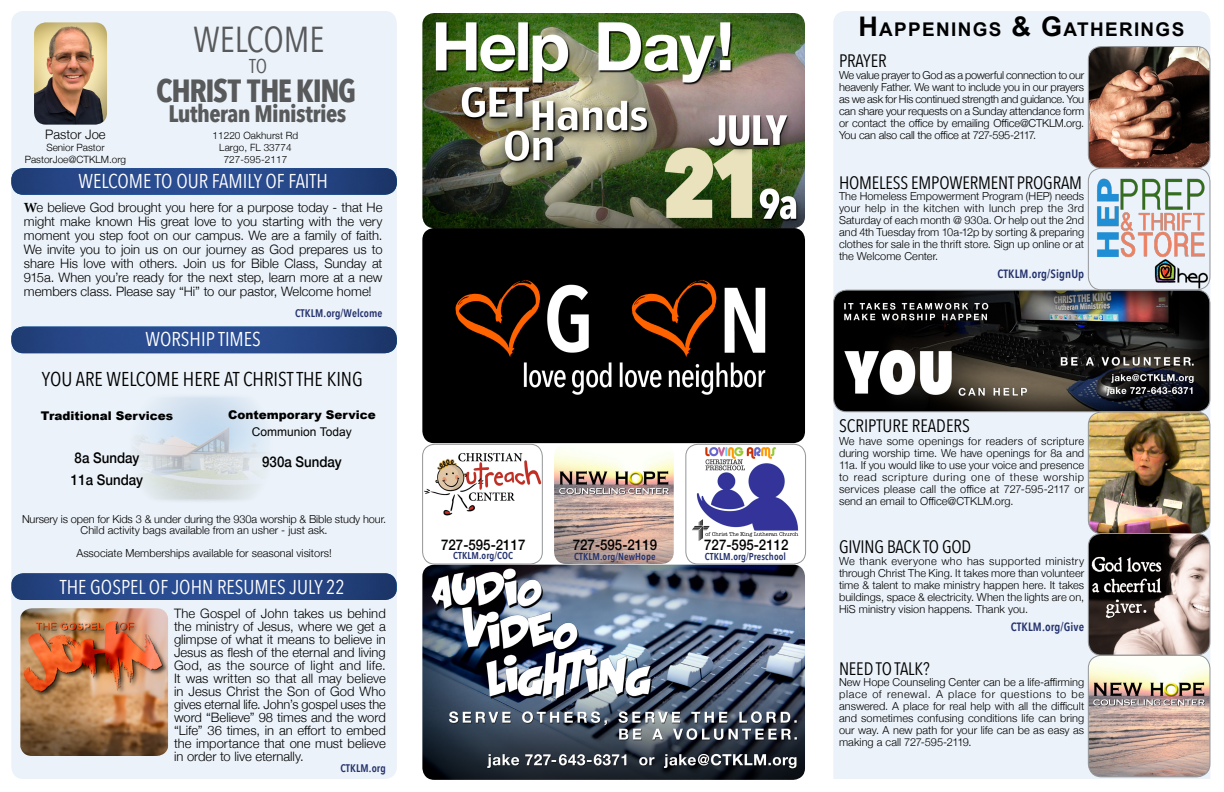
<style>
.page{position:relative;width:1224px;height:792px;background:#fff}
.page>*{position:absolute;margin:0;border:0;box-sizing:border-box;transform-origin:0 0}
.t1{font:36px "Avenir Next Condensed";color:#58595b}
.t2{font:700 32px "Avenir Next Condensed";letter-spacing:-.045em;color:#58595b}
.t3{font:700 23.8px "Avenir Next Condensed";letter-spacing:-.025em;color:#58595b}
.t4{font:20px "Avenir Next Condensed";color:#fff}
.t5{font:20px "Avenir Next Condensed";color:#000}
.t6{font:20px "Avenir Next Condensed";color:#58595b}
.t7{font:700 18.9px "Arial";letter-spacing:.07em;color:#000}
.t8{font:18px "Avenir Next Condensed";letter-spacing:-.01em;color:#000}
.t9{font:500 14.7px/21.8px "Helvetica Neue";color:#000;scale:.9 1}
.t10{font:300 13px/13px "Helvetica Neue";color:#000;text-align:justify}
.t11{font:900 12px "Arial";color:#000}
.t12{font:600 12px "Avenir Next Condensed";letter-spacing:.01em;color:#24326d}
.t13{font:12px "Arial";color:#000}
.t14{font:300 11px/12px "Helvetica Neue";color:#000;text-align:justify}
.t15{font:300 11px "Helvetica Neue";letter-spacing:-.02em;color:#000}
.t16{font:600 11px "Avenir Next Condensed";letter-spacing:.01em;color:#24326d}
.t17{font:300 10px/12px "Helvetica Neue";letter-spacing:.005em;color:#000;text-align:center}
.t18{font:600 10px "Avenir Next Condensed";letter-spacing:.01em;color:#24326d}
.s1{font-size:27px}
.s2{font-family:"Minion Pro";font-weight:700;font-size:14px}
</style>
<div class="page">
<div style="left:833px;top:11px;width:377px;height:768px;background:#ebf2f9"></div>
<div style="left:11px;top:11px;width:386px;height:768px;background:#ebf2f9;border-radius:12px"></div>
<img style="left:135px;top:396px;width:129px;height:105px">
<img style="left:11px;top:168px;width:386px;height:27px">
<img style="left:11px;top:327px;width:386px;height:26px">
<img style="left:12px;top:573px;width:385px;height:27px">
<img style="left:422px;top:565px;width:383px;height:215px">
<img style="left:422px;top:13px;width:383px;height:430px">
<img style="left:690px;top:444px;width:109px;height:97px">
<div style="left:686px;top:444px;width:120px;height:120px;border:1px solid #939598;border-radius:12px"></div>
<img style="left:554px;top:447px;width:120px;height:117px">
<img style="left:424px;top:444px;width:118px;height:72px">
<div style="left:422px;top:444px;width:120px;height:120px;border:1px solid #939598;border-radius:12px"></div>
<img style="left:1088px;top:412px;width:122px;height:365px">
<div style="left:1088px;top:655px;width:122px;height:122px;border:1px solid #939598;border-radius:13px"></div>
<img style="left:34px;top:22px;width:73px;height:103px">
<img style="left:1088px;top:47px;width:122px;height:243px">
<div style="left:1088px;top:46px;width:122px;height:122px;border:1px solid #939598;border-radius:13px"></div>
<img style="left:20px;top:608px;width:148px;height:148px">
<img style="left:834px;top:290px;width:376px;height:122px">
<div style="left:833px;top:290px;width:377px;height:122px;border:1px solid #939598;border-radius:13px"></div>
<div style="left:1088px;top:412px;width:122px;height:122px;border:1px solid #939598;border-radius:13px"></div>
<div style="left:1088px;top:533px;width:122px;height:122px;border:1px solid #939598;border-radius:13px"></div>
<div style="left:1088px;top:168px;width:122px;height:122px;border:1px solid #939598;border-radius:13px"></div>
<h3 class="t7" style="left:858px;top:17px;width:327px"><span class="s1">H</span>APPENINGS <span class="s1">&amp; G</span>ATHERINGS</h3>
<h1 class="t1" style="left:194px;top:9px;width:133px">WELCOME</h1>
<h3 class="t6" style="left:249px;top:49px;width:19px">TO</h3>
<h3 class="t8" style="left:839px;top:45px;width:49px">PRAYER</h3>
<p class="t14" style="left:839px;top:68px;width:247px">We value prayer to God as a powerful connection to our heavenly Father. We want to include you in our prayers as we ask for His continued strength and guidance. You can share your requests on a Sunday attendance form or contact the office by emailing Office@CTKLM.org.</p>
<h2 class="t2" style="left:156px;top:71px;width:201px">CHRIST THE KING</h2>
<h3 class="t3" style="left:168px;top:99px;width:179px">Lutheran Ministries</h3>
<p class="t10" style="left:45px;top:127px;width:62px">Pastor Joe</p>
<p class="t15" style="left:839px;top:126px;width:199px">You can also call the office at 727-595-2117.</p>
<p class="t17" style="left:25px;top:140px;width:103px">Senior Pastor<br>PastorJoe@CTKLM.org</p>
<p class="t17" style="left:213px;top:128px;width:87px">11220 Oakhurst Rd<br>Largo, FL 33774<br>727-595-2117</p>
<h3 class="t4" style="left:79px;top:164px;width:251px">WELCOME TO OUR FAMILY OF FAITH</h3>
<p class="t10" style="left:24px;top:199px;width:360px;line-height:14px"><span class="s2">W</span>e believe God brought you here for a purpose today - that He might make known His great love to you starting with the very moment you step foot on our campus. We are a family of faith.<br>We invite you to join us on our journey as God prepares us to share His love with others. Join us for Bible Class, Sunday at 915a. When you’re ready for the next step, learn more at a new members class. Please say “Hi” to our pastor, Welcome home!</p>
<p class="t16" style="left:295px;top:304px;width:89px">CTKLM.org/Welcome</p>
<h3 class="t4" style="left:146px;top:322px;width:117px">WORSHIP TIMES</h3>
<h3 class="t5" style="left:42px;top:362px;width:323px">YOU ARE WELCOME HERE AT CHRIST THE KING</h3>
<p class="t11" style="left:41px;top:407px;width:134px">Traditional Services</p>
<h3 class="t9" style="left:71px;top:446px;width:82px">8a Sunday<br>11a Sunday</h3>
<p class="t11" style="left:228px;top:406px;width:149px">Contemporary Service</p>
<h3 class="t9" style="left:262px;top:450px;width:90px">930a Sunday</h3>
<p class="t13" style="left:252px;top:424px;width:101px">Communion Today</p>
<p class="t14" style="left:22px;top:512px;width:366px;line-height:11.2px;text-align:center">Nursery is open for Kids 3 &amp; under during the 930a worship &amp; Bible study hour.<br>Child activity bags available from an usher - just ask.</p>
<p class="t14" style="left:76px;top:546px;width:257px">Associate Memberships available for seasonal visitors!</p>
<h3 class="t4" style="left:60px;top:570px;width:286px">THE GOSPEL OF JOHN RESUMES JULY 22</h3>
<p class="t10" style="left:174px;top:605px;width:213px">The Gospel of John takes us behind the ministry of Jesus, where we get a glimpse of what it means to believe in Jesus as flesh of the eternal and living God, as the source of light and life.<br>It was written so that all may believe in Jesus Christ the Son of God Who gives eternal life. John’s gospel uses the word “Believe” 98 times and the word “Life” 36 times, in an effort to embed the importance that one must believe in order to live eternally.</p>
<p class="t16" style="left:340px;top:759px;width:47px">CTKLM.org</p>
<h3 class="t8" style="left:839px;top:167px;width:245px">HOMELESS EMPOWERMENT PROGRAM</h3>
<p class="t14" style="left:839px;top:190px;width:247px">The Homeless Empowerment Program (HEP) needs your help in the kitchen with lunch prep the 3rd Saturday of each month @ 930a. Or help out the 2nd and 4th Tuesday from 10a-12p by sorting &amp; preparing clothes for sale in the thrift store. Sign up online or at the Welcome Center.</p>
<p class="t12" style="left:998px;top:264px;width:88px">CTKLM.org/SignUp</p>
<h3 class="t9" style="left:441px;top:533px;width:95px">727-595-2117</h3>
<p class="t18" style="left:453px;top:547px;width:61px">CTKLM.org/COC</p>
<h3 class="t9" style="left:573px;top:533px;width:95px">727-595-2119</h3>
<p class="t18" style="left:574px;top:548px;width:83px">CTKLM.org/NewHope</p>
<h3 class="t9" style="left:704px;top:533px;width:95px">727-595-2112</h3>
<p class="t18" style="left:705px;top:548px;width:83px">CTKLM.org/Preschool</p>
<h3 class="t8" style="left:839px;top:411px;width:132px">SCRIPTURE READERS</h3>
<p class="t14" style="left:839px;top:434px;width:247px">We have some openings for readers of scripture during worship time. We have openings for 8a and 11a. If you would like to use your voice and presence to read scripture during one of these worship services please call the office at 727-595-2117 or send an email to Office@CTKLM.org.</p>
<h3 class="t8" style="left:839px;top:532px;width:134px">GIVING BACK TO GOD</h3>
<p class="t14" style="left:839px;top:554px;width:247px">We thank everyone who has supported ministry through Christ The King. It takes more than volunteer time &amp; talent to make ministry happen here. It takes buildings, space &amp; electricity. When the lights are on, HiS ministry vision happens. Thank you.</p>
<p class="t12" style="left:1011px;top:616px;width:75px">CTKLM.org/Give</p>
<h3 class="t8" style="left:839px;top:653px;width:92px">NEED TO TALK?</h3>
<p class="t14" style="left:839px;top:676px;width:247px">New Hope Counseling Center can be a life-affirming place of renewal. A place for questions to be answered. A place for real help with all the difficult and sometimes confusing conditions life can bring our way. A new path for your life can be as easy as making a call 727-595-2119.</p>
</div>
